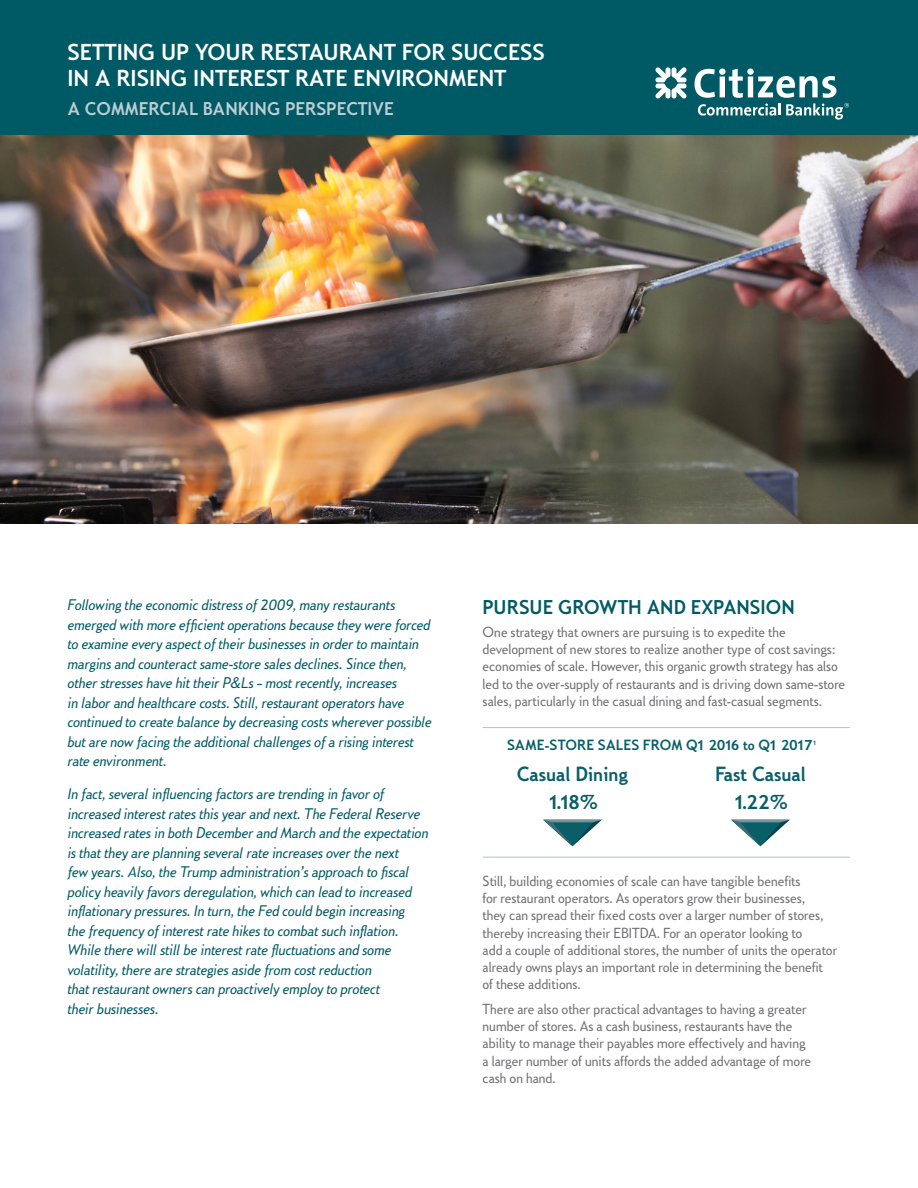
<style>
.page{position:relative;width:918px;height:1188px;background:#fff}
.page>*{position:absolute;margin:0;border:0;box-sizing:border-box;transform-origin:0 0}
.title_of_paper{font:700 22.5px/25.5px "Citi Sans";color:#fff}
.t1{font:700 20.1px/28px "Citi Sans";color:#095e68;text-align:center}
.copy_head_1{font:700 19.5px "Citi Sans";color:#005a65}
.title_of_paper_subhe{font:700 18px "Citi Sans";color:#bdced3}
.copy_intro_paragraph{font:italic 15px/19.5px "Citi Sans";letter-spacing:-.005em;color:#005a65}
.t2{font:700 14.4px "Citi Sans";letter-spacing:-.005em;color:#095e68}
.copy{font:14.25px/17.2px "Citi Sans";color:#6d6e71}
.t3{font:700 6.3px "Citi Sans";color:#095e68}
</style>
<div class="page">
<img style="left:0;top:135px;width:918px;height:389px">
<div style="left:0;top:0;width:918px;height:135px;background:#005a65"></div>
<svg style="left:655px;top:67px;width:32px;height:32px"></svg>
<svg style="left:695px;top:69px;width:154px;height:51px"></svg>
<svg style="left:543px;top:820px;width:59px;height:26px"></svg>
<svg style="left:731px;top:820px;width:59px;height:26px"></svg>
<hr style="left:483px;top:727px;width:367px;height:1px;background:#afc4ca">
<hr style="left:483px;top:857px;width:367px;height:1px;background:#afc4ca">
<p class="title_of_paper" style="left:68px;top:39px;width:479px">SETTING UP YOUR RESTAURANT FOR SUCCESS<br>IN A RISING INTEREST RATE ENVIRONMENT</p>
<p class="title_of_paper_subhe" style="left:68px;top:98px;width:328px">A COMMERCIAL BANKING PERSPECTIVE</p>
<p class="copy_intro_paragraph" style="left:68px;top:595px;width:366px">Following the economic distress of 2009, many restaurants emerged with more efficient operations because they were forced to examine every aspect of their businesses in order to maintain margins and counteract same-store sales declines. Since then, other stresses have hit their P&amp;Ls – most recently, increases<br>in labor and healthcare costs. Still, restaurant operators have continued to create balance by decreasing costs wherever possible but are now facing the additional challenges of a rising interest rate environment.</p>
<p class="copy_intro_paragraph" style="left:68px;top:784px;width:362px">In fact, several influencing factors are trending in favor of increased interest rates this year and next. The Federal Reserve increased rates in both December and March and the expectation is that they are planning several rate increases over the next<br>few years. Also, the Trump administration’s approach to fiscal policy heavily favors deregulation, which can lead to increased inflationary pressures. In turn, the Fed could begin increasing<br>the frequency of interest rate hikes to combat such inflation.<br>While there will still be interest rate fluctuations and some volatility, there are strategies aside from cost reduction<br>that restaurant owners can proactively employ to protect<br>their businesses.</p>
<p class="copy_head_1" style="left:483px;top:595px;width:314px">PURSUE GROWTH AND EXPANSION</p>
<p class="copy" style="left:483px;top:623px;width:364px">One strategy that owners are pursuing is to expedite the development of new stores to realize another type of cost savings: economies of scale. However, this organic growth strategy has also led to the over-supply of restaurants and is driving down same-store sales, particularly in the casual dining and fast-casual segments.</p>
<p class="t2" style="left:507px;top:736px;width:307px">SAME-STORE SALES FROM Q1 2016 to Q1 2017</p>
<p class="t3" style="left:813px;top:739px;width:5px">1</p>
<p class="t1" style="left:517px;top:760px;width:113px">Casual Dining</p>
<p class="t1" style="left:715px;top:760px;width:92px">Fast Casual<br>1.22%</p>
<p class="t1" style="left:547px;top:788px;width:52px">1.18%</p>
<p class="copy" style="left:483px;top:872px;width:356px">Still, building economies of scale can have tangible benefits<br>for restaurant operators. As operators grow their businesses,<br>they can spread their fixed costs over a larger number of stores, thereby increasing their EBITDA. For an operator looking to<br>add a couple of additional stores, the number of units the operator already owns plays an important role in determining the benefit<br>of these additions.</p>
<p class="copy" style="left:483px;top:1000px;width:330px">There are also other practical advantages to having a greater number of stores. As a cash business, restaurants have the ability to manage their payables more effectively and having a larger number of units affords the added advantage of more cash on hand.</p>
</div>
